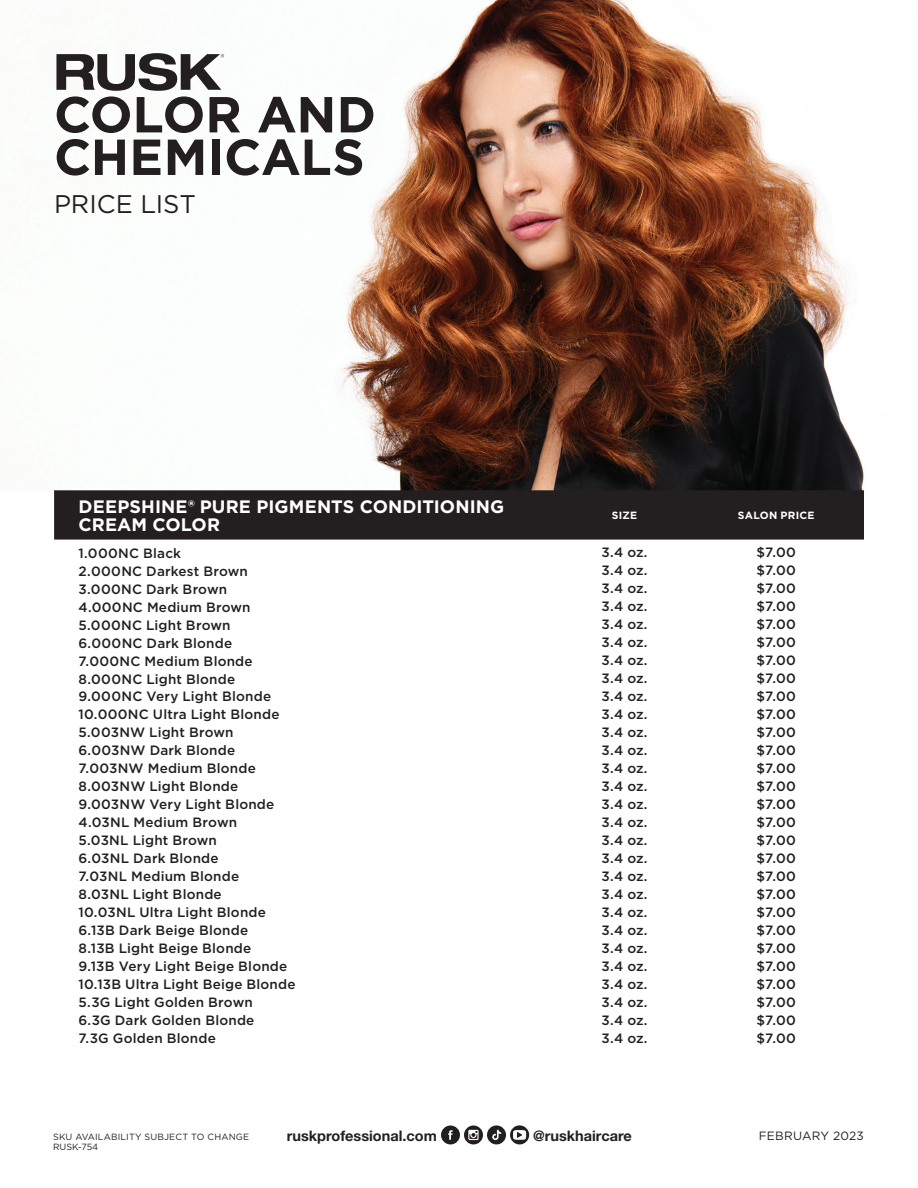
<style>
.page{position:relative;width:918px;height:1188px;background:#fff}
.page>*{position:absolute;margin:0;border:0;box-sizing:border-box;transform-origin:0 0}
.t1{font:700 50.55px/42.6px "Gotham";letter-spacing:-.005em;color:#231f20}
.t2{font:25.5px "Gotham";color:#231f20}
.t3{font:700 18px/18px "Gotham";letter-spacing:.005em;color:#fff}
.t4{font:700 14.55px "Helvetica Neue LT Std";color:#231f20}
.t5{font:500 13.5px/18px "Gotham";letter-spacing:.015em;color:#231f20;text-align:justify}
.t6{font:12px "Gotham";letter-spacing:.02em;color:#231f20}
.t7{font:700 10.5px "Gotham";letter-spacing:.025em;color:#fff}
.t8{font:9px "Gotham";letter-spacing:.02em;color:#231f20}
</style>
<div class="page">
<svg style="left:441px;top:1125px;width:65px;height:19px"></svg>
<svg style="left:510px;top:1125px;width:19px;height:19px"></svg>
<div style="left:513px;top:1130px;width:13px;height:10px;background:#fff;border-radius:50%"></div>
<svg style="left:517px;top:1132px;width:5px;height:6px"></svg>
<img style="left:224px;top:0;width:640px;height:490px">
<div style="left:54px;top:490px;width:810px;height:50px;background:#231f20"></div>
<svg style="left:56px;top:53px;width:168px;height:38px"></svg>
<h1 class="t1" style="left:54px;top:93px;width:324px">COLOR AND<br>CHEMICALS</h1>
<h2 class="t2" style="left:54px;top:187px;width:144px">PRICE LIST</h2>
<h3 class="t3" style="left:79px;top:498px;width:427px">DEEPSHINE® PURE PIGMENTS CONDITIONING<br>CREAM COLOR</h3>
<p class="t7" style="left:612px;top:508px;width:27px">SIZE</p>
<p class="t7" style="left:738px;top:508px;width:78px">SALON PRICE</p>
<p class="t5" style="left:78px;top:544px;width:219px;text-align:left">1.000NC Black<br>2.000NC Darkest Brown<br>3.000NC Dark Brown<br>4.000NC Medium Brown<br>5.000NC Light Brown<br>6.000NC Dark Blonde<br>7.000NC Medium Blonde<br>8.000NC Light Blonde<br>9.000NC Very Light Blonde<br>10.000NC Ultra Light Blonde<br>5.003NW Light Brown<br>6.003NW Dark Blonde<br>7.003NW Medium Blonde<br>8.003NW Light Blonde<br>9.003NW Very Light Blonde<br>4.03NL Medium Brown<br>5.03NL Light Brown<br>6.03NL Dark Blonde<br>7.03NL Medium Blonde<br>8.03NL Light Blonde<br>10.03NL Ultra Light Blonde<br>6.13B Dark Beige Blonde<br>8.13B Light Beige Blonde<br>9.13B Very Light Beige Blonde<br>10.13B Ultra Light Beige Blonde<br>5.3G Light Golden Brown<br>6.3G Dark Golden Blonde<br>7.3G Golden Blonde</p>
<p class="t5" style="left:601px;top:543px;width:48px">3.4 oz.<br>3.4 oz.<br>3.4 oz.<br>3.4 oz.<br>3.4 oz.<br>3.4 oz.<br>3.4 oz.<br>3.4 oz.<br>3.4 oz.<br>3.4 oz.<br>3.4 oz.<br>3.4 oz.<br>3.4 oz.<br>3.4 oz.<br>3.4 oz.<br>3.4 oz.<br>3.4 oz.<br>3.4 oz.<br>3.4 oz.<br>3.4 oz.<br>3.4 oz.<br>3.4 oz.<br>3.4 oz.<br>3.4 oz.<br>3.4 oz.<br>3.4 oz.<br>3.4 oz.<br>3.4 oz.</p>
<p class="t5" style="left:757px;top:543px;width:41px">$7.00 $7.00 $7.00 $7.00 $7.00 $7.00 $7.00 $7.00 $7.00 $7.00 $7.00 $7.00 $7.00 $7.00 $7.00 $7.00 $7.00 $7.00 $7.00 $7.00 $7.00 $7.00 $7.00 $7.00 $7.00 $7.00 $7.00 $7.00</p>
<p class="t8" style="left:53px;top:1131px;width:198px">SKU AVAILABILITY SUBJECT TO CHANGE</p>
<p class="t4" style="left:287px;top:1126px;width:152px">ruskprofessional.com</p>
<p class="t4" style="left:533px;top:1126px;width:100px">@ruskhaircare</p>
<p class="t6" style="left:759px;top:1128px;width:107px">FEBRUARY 2023</p>
<p class="t8" style="left:53px;top:1141px;width:47px">RUSK-754</p>
</div>
